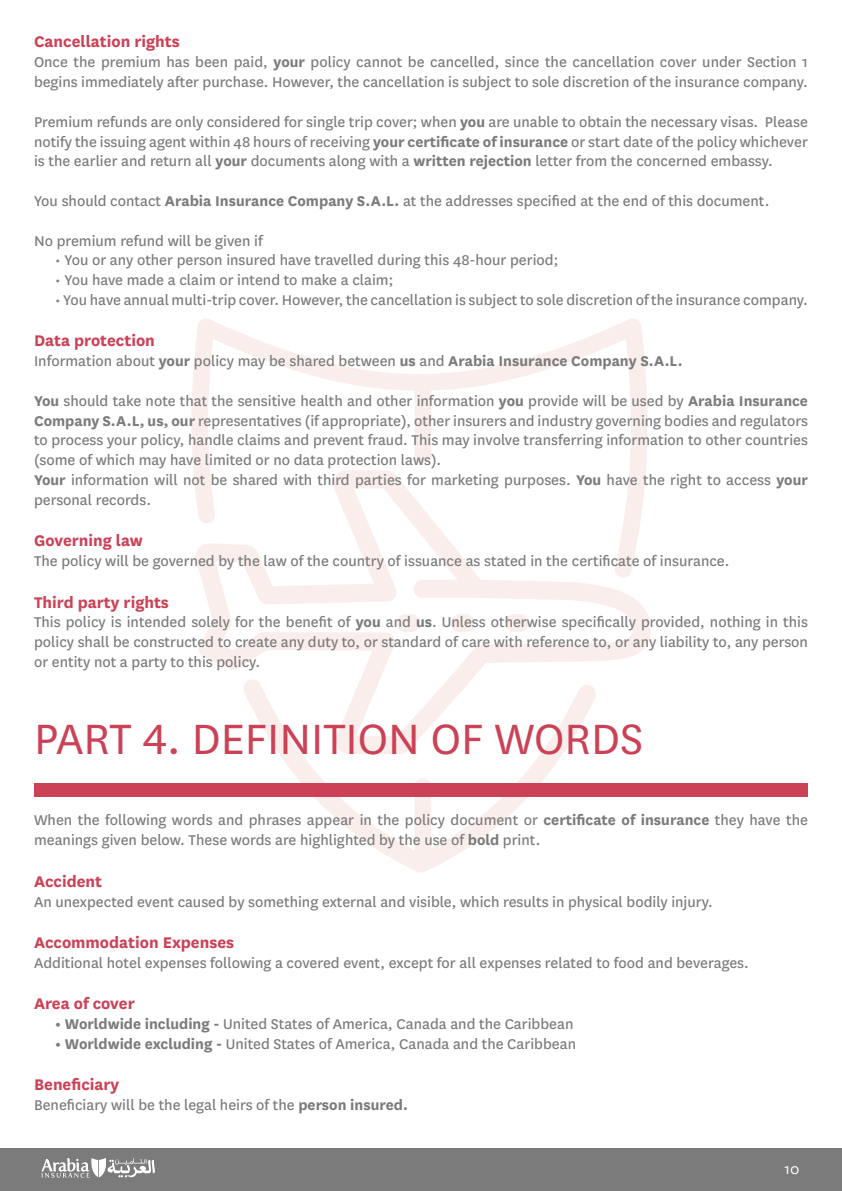
<style>
.page{position:relative;width:842px;height:1191px;background:#fff}
.page>*{position:absolute;margin:0;border:0;box-sizing:border-box;transform-origin:0 0}
.t1{font:49.6px "National";color:#cb4156}
.t2{font:700 18px "National";color:#cb4156}
.t3{font:16.4px/19.8px "National";color:#7c7b7b}
.t4{font:16px "National";color:#fff}
.s1{font-weight:700}
</style>
<div class="page">
<div style="left:0;top:1148px;width:842px;height:43px;background:#7c7b7b"></div>
<svg style="left:42px;top:1158px;width:113px;height:19px"></svg>
<svg style="left:199px;top:578px;width:452px;height:100px"></svg>
<div style="left:413px;top:580px;width:73px;height:18px;background:#faeeed;border-radius:9px"></div>
<div style="left:505px;top:614px;width:23px;height:18px;background:#faeeed;border-radius:9px"></div>
<div style="left:451px;top:614px;width:23px;height:18px;background:#faeeed;border-radius:9px"></div>
<div style="left:397px;top:614px;width:23px;height:18px;background:#faeeed;border-radius:9px"></div>
<svg style="left:242px;top:678px;width:355px;height:194px"></svg>
<svg style="left:191px;top:319px;width:457px;height:259px"></svg>
<div style="left:414px;top:377px;width:17px;height:86px;background:#faeeed;border-radius:8px"></div>
<div style="left:414px;top:778px;width:17px;height:78px;background:#faeeed;border-radius:8px"></div>
<div style="left:34px;top:783px;width:774px;height:13px;background:#cb4156"></div>
<p class="t2" style="left:34px;top:29px;width:147px">Cancellation rights</p>
<p class="t3" style="left:34px;top:52px;width:775px">Once the premium has been paid, <span class="s1">your</span> policy cannot be cancelled, since the cancellation cover under Section 1 begins immediately after purchase. However, the cancellation is subject to sole discretion of the insurance company.</p>
<p class="t3" style="left:34px;top:111px;width:775px;text-align:justify">Premium refunds are only considered for single trip cover; when <span class="s1">you</span> are unable to obtain the necessary visas. Please notify the issuing agent within 48 hours of receiving <span class="s1">your certificate of insurance</span> or start date of the policy whichever is the earlier and return all <span class="s1">your</span> documents along with a <span class="s1">written rejection</span> letter from the concerned embassy.</p>
<p class="t3" style="left:34px;top:190px;width:737px">You should contact <span class="s1">Arabia Insurance Company S.A.L.</span> at the addresses specified at the end of this document.</p>
<p class="t3" style="left:34px;top:230px;width:230px">No premium refund will be given if</p>
<p class="t3" style="left:55px;top:250px;width:505px">• You or any other person insured have travelled during this 48-hour period;</p>
<p class="t3" style="left:55px;top:269px;width:340px">• You have made a claim or intend to make a claim;</p>
<p class="t3" style="left:55px;top:289px;width:754px">• You have annual multi-trip cover. However, the cancellation is subject to sole discretion of the insurance company.</p>
<p class="t2" style="left:34px;top:328px;width:122px">Data protection</p>
<p class="t3" style="left:34px;top:350px;width:650px">Information about <span class="s1">your</span> policy may be shared between <span class="s1">us</span> and <span class="s1">Arabia Insurance Company S.A.L.</span></p>
<p class="t3" style="left:34px;top:390px;width:775px"><span class="s1">You</span> should take note that the sensitive health and other information <span class="s1">you</span> provide will be used by <span class="s1">Arabia Insurance Company S.A.L, us, our</span> representatives (if appropriate), other insurers and industry governing bodies and regulators to process your policy, handle claims and prevent fraud. This may involve transferring information to other countries (some of which may have limited or no data protection laws).<br><span class="s1">Your</span> information will not be shared with third parties for marketing purposes. <span class="s1">You</span> have the right to access <span class="s1">your </span>personal records.</p>
<p class="t2" style="left:34px;top:528px;width:110px">Governing law</p>
<p class="t3" style="left:34px;top:550px;width:697px">The policy will be governed by the law of the country of issuance as stated in the certificate of insurance.</p>
<p class="t2" style="left:34px;top:589px;width:136px">Third party rights</p>
<p class="t3" style="left:34px;top:611px;width:775px;text-align:justify">This policy is intended solely for the benefit of <span class="s1">you</span> and <span class="s1">us</span>. Unless otherwise specifically provided, nothing in this policy shall be constructed to create any duty to, or standard of care with reference to, or any liability to, any person or entity not a party to this policy.</p>
<h1 class="t1" style="left:34px;top:707px;width:611px">PART 4. DEFINITION OF WORDS</h1>
<p class="t3" style="left:34px;top:809px;width:775px">When the following words and phrases appear in the policy document or <span class="s1">certificate of insurance</span> they have the meanings given below. These words are highlighted by the use of <span class="s1">bold</span> print.</p>
<p class="t2" style="left:34px;top:868px;width:70px">Accident</p>
<p class="t3" style="left:34px;top:890px;width:680px">An unexpected event caused by something external and visible, which results in physical bodily injury.</p>
<p class="t2" style="left:34px;top:929px;width:202px">Accommodation Expenses</p>
<p class="t3" style="left:34px;top:952px;width:716px">Additional hotel expenses following a covered event, except for all expenses related to food and beverages.</p>
<p class="t2" style="left:34px;top:991px;width:102px">Area of cover</p>
<p class="t3" style="left:55px;top:1013px;width:520px"><span class="s1">• Worldwide including -</span> United States of America, Canada and the Caribbean</p>
<p class="t3" style="left:55px;top:1033px;width:522px"><span class="s1">• Worldwide excluding -</span> United States of America, Canada and the Caribbean</p>
<p class="t2" style="left:34px;top:1072px;width:87px">Beneficiary</p>
<p class="t3" style="left:34px;top:1094px;width:375px">Beneficiary will be the legal heirs of the <span class="s1">person insured.</span></p>
<p class="t4" style="left:784px;top:1159px;width:16px">10</p>
</div>
